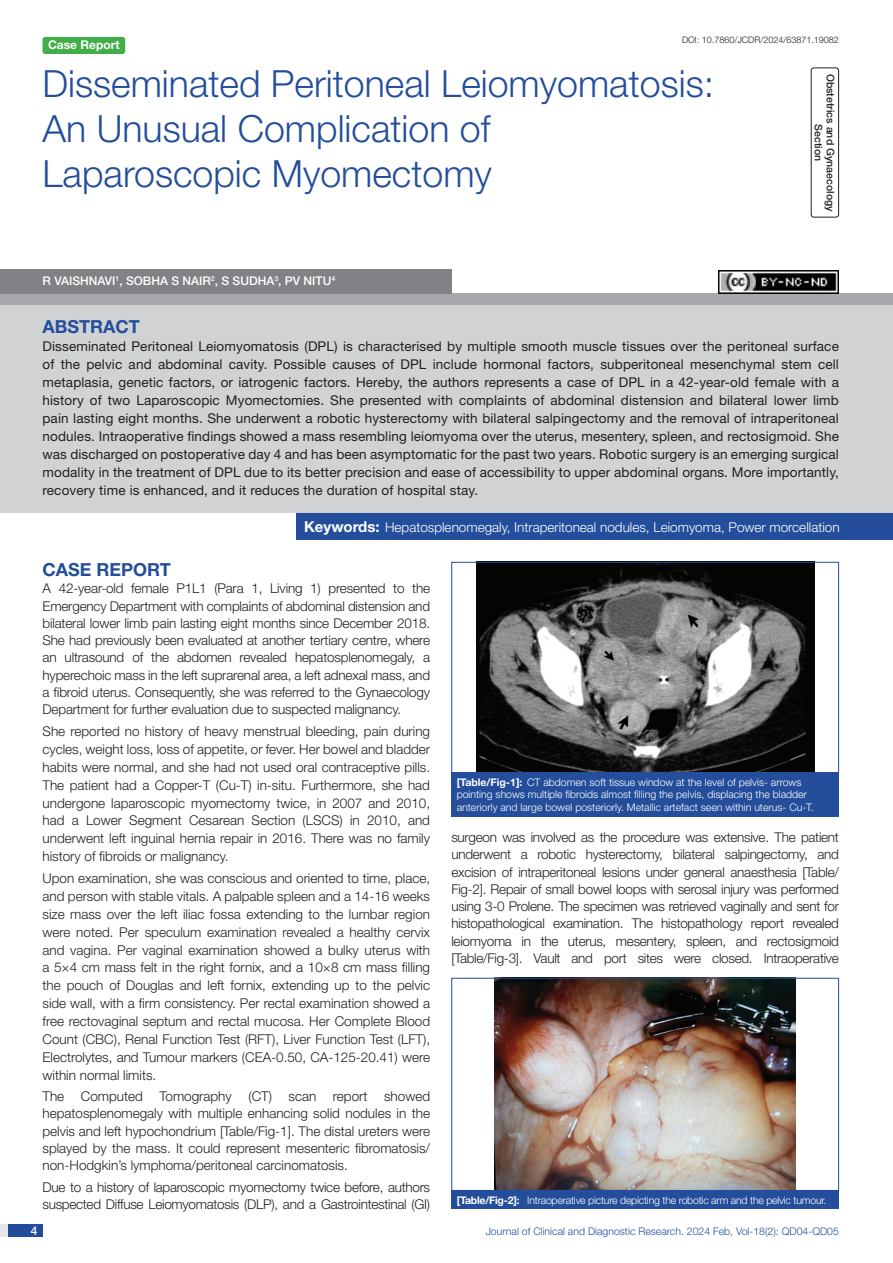
<style>
.page{position:relative;width:893px;height:1263px;background:#fff}
.page>*{position:absolute;margin:0;border:0;box-sizing:border-box;transform-origin:0 0}
.t1{font:300 37.5px/45px "Helvetica Neue";color:#244e9b}
.Heading{font:700 18px "Helvetica Neue";color:#244e9b}
.Abstract_head{font:700 18px "Helvetica Neue";color:#244e9b}
.Body_text{font:300 13.5px/17.2px "Helvetica Neue";letter-spacing:-.01em;color:#231f20;text-align:justify}
.Abstract_Text{font:13.5px/18px "Helvetica Neue";letter-spacing:.01em;color:#231f20;text-align:justify}
.Key_words{font:300 13.5px "Helvetica Neue";color:#fff}
.Author{font:500 12px "Helvetica Neue";color:#fff}
.t2{font:700 12px "Helvetica Neue";color:#fff}
.TABLE_FIG{font:300 10.5px/12.6px "Helvetica Neue";color:#fff}
.TABLE_FIG-2{font:300 10.5px "Helvetica Neue";letter-spacing:-.02em;color:#fff}
.t3{font:300 10.5px "Helvetica Neue";color:#244e9b}
.section{font:500 10.5px/12px "Helvetica Neue";color:#231f20;text-align:center}
.DOI{font:300 9px "Helvetica Neue";color:#231f20}
.s1{font-weight:700;font-size:15px}
.s2{font-weight:700}
</style>
<div class="page">
<div style="left:0;top:1224px;width:43px;height:13px;background:#e6e7e9"></div>
<div style="left:8px;top:1224px;width:35px;height:13px;background:#214c99"></div>
<div style="left:811px;top:67px;width:28px;height:150px;border:1px solid #231f20;border-radius:3px"></div>
<div style="left:43px;top:37px;width:82px;height:17px;background:#40ae49;border-radius:3px"></div>
<div style="left:296px;top:512px;width:597px;height:28px;background:#244e9b"></div>
<div style="left:0;top:293px;width:893px;height:12px;background:#a8a9ad"></div>
<div style="left:0;top:269px;width:451px;height:24px;background:#808285"></div>
<div style="left:0;top:305px;width:893px;height:207px;background:#d1d2d4"></div>
<img style="left:476px;top:564px;width:338px;height:207px">
<div style="left:451px;top:562px;width:388px;height:211px;border:1px solid #244e9b"></div>
<div style="left:451px;top:772px;width:388px;height:44px;background:#244e9b"></div>
<img style="left:495px;top:980px;width:300px;height:209px">
<div style="left:451px;top:978px;width:388px;height:213px;border:1px solid #244e9b"></div>
<div style="left:451px;top:1190px;width:388px;height:19px;background:#244e9b"></div>
<img style="left:719px;top:271px;width:120px;height:22px">
<p class="DOI" style="left:682px;top:35px;width:158px">DOI: 10.7860/JCDR/2024/63871.19082</p>
<p class="section" style="left:837px;top:74px;width:139px;rotate:90deg">OBSTETRICS AND GYNAECOLOGY<br>SECTION</p>
<p class="t2" style="left:48px;top:37px;width:73px">Case Report</p>
<p class="t1" style="left:43px;top:60px;width:673px">Disseminated Peritoneal Leiomyomatosis:<br>An Unusual Complication of<br>Laparoscopic Myomectomy</p>
<p class="Author" style="left:43px;top:274px;width:294px">R VAISHNAVI<sup>1</sup>, SOBHA S NAIR<sup>2</sup>, S SUDHA<sup>3</sup>, PV NITU<sup>4</sup></p>
<p class="Abstract_head" style="left:43px;top:316px;width:99px">ABSTRACT</p>
<p class="Abstract_Text" style="left:43px;top:337px;width:798px">Disseminated Peritoneal Leiomyomatosis (DPL) is characterised by multiple smooth muscle tissues over the peritoneal surface of the pelvic and abdominal cavity. Possible causes of DPL include hormonal factors, subperitoneal mesenchymal stem cell metaplasia, genetic factors, or iatrogenic factors. Hereby, the authors represents a case of DPL in a 42-year-old female with a history of two Laparoscopic Myomectomies. She presented with complaints of abdominal distension and bilateral lower limb pain lasting eight months. She underwent a robotic hysterectomy with bilateral salpingectomy and the removal of intraperitoneal nodules. Intraoperative findings showed a mass resembling leiomyoma over the uterus, mesentery, spleen, and rectosigmoid. She was discharged on postoperative day 4 and has been asymptomatic for the past two years. Robotic surgery is an emerging surgical modality in the treatment of DPL due to its better precision and ease of accessibility to upper abdominal organs. More importantly, recovery time is enhanced, and it reduces the duration of hospital stay.</p>
<p class="Key_words" style="left:304px;top:519px;width:537px"><span class="s1">Keywords:</span> Hepatosplenomegaly, Intraperitoneal nodules, Leiomyoma, Power morcellation</p>
<p class="Heading" style="left:43px;top:558px;width:130px">CASE REPORT</p>
<p class="Body_text" style="left:43px;top:579px;width:389px">A 42-year-old female P1L1 (Para 1, Living 1) presented to the Emergency Department with complaints of abdominal distension and bilateral lower limb pain lasting eight months since December 2018.<br>She had previously been evaluated at another tertiary centre, where an ultrasound of the abdomen revealed hepatosplenomegaly, a hyperechoic mass in the left suprarenal area, a left adnexal mass, and a fibroid uterus. Consequently, she was referred to the Gynaecology Department for further evaluation due to suspected malignancy.</p>
<p class="Body_text" style="left:43px;top:722px;width:389px;line-height:17.9px">She reported no history of heavy menstrual bleeding, pain during cycles, weight loss, loss of appetite, or fever. Her bowel and bladder habits were normal, and she had not used oral contraceptive pills.<br>The patient had a Copper-T (Cu-T) in-situ. Furthermore, she had undergone laparoscopic myomectomy twice, in 2007 and 2010, had a Lower Segment Cesarean Section (LSCS) in 2010, and underwent left inguinal hernia repair in 2016. There was no family history of fibroids or malignancy.</p>
<p class="Body_text" style="left:43px;top:869px;width:389px;line-height:17.9px">Upon examination, she was conscious and oriented to time, place, and person with stable vitals. A palpable spleen and a 14-16 weeks size mass over the left iliac fossa extending to the lumbar region were noted. Per speculum examination revealed a healthy cervix and vagina. Per vaginal examination showed a bulky uterus with a 5×4 cm mass felt in the right fornix, and a 10×8 cm mass filling the pouch of Douglas and left fornix, extending up to the pelvic side wall, with a firm consistency. Per rectal examination showed a free rectovaginal septum and rectal mucosa. Her Complete Blood Count (CBC), Renal Function Test (RFT), Liver Function Test (LFT), Electrolytes, and Tumour markers (CEA-0.50, CA-125-20.41) were within normal limits.</p>
<p class="Body_text" style="left:43px;top:1087px;width:389px">The Computed Tomography (CT) scan report showed hepatosplenomegaly with multiple enhancing solid nodules in the pelvis and left hypochondrium [Table/Fig-1]. The distal ureters were splayed by the mass. It could represent mesenteric fibromatosis/ non-Hodgkin’s lymphoma/peritoneal carcinomatosis.</p>
<p class="Body_text" style="left:43px;top:1178px;width:389px">Due to a history of laparoscopic myomectomy twice before, authors suspected Diffuse Leiomyomatosis (DLP), and a Gastrointestinal (GI)</p>
<p class="TABLE_FIG" style="left:457px;top:776px;width:359px"><span class="s2">[Table/Fig-1]:</span> CT abdomen soft tissue window at the level of pelvis- arrows pointing shows multiple fibroids almost filling the pelvis, displacing the bladder anteriorly and large bowel posteriorly. Metallic artefact seen within uterus- Cu-T.</p>
<p class="Body_text" style="left:451px;top:828px;width:389px">surgeon was involved as the procedure was extensive. The patient underwent a robotic hysterectomy, bilateral salpingectomy, and excision of intraperitoneal lesions under general anaesthesia [Table/ Fig-2]. Repair of small bowel loops with serosal injury was performed using 3-0 Prolene. The specimen was retrieved vaginally and sent for histopathological examination. The histopathology report revealed leiomyoma in the uterus, mesentery, spleen, and rectosigmoid [Table/Fig-3]. Vault and port sites were closed. Intraoperative</p>
<p class="TABLE_FIG-2" style="left:457px;top:1193px;width:371px"><span class="s2">[Table/Fig-2]:</span> Intraoperative picture depicting the robotic arm and the pelvic tumour.</p>
<p class="Author" style="left:31px;top:1223px;width:8px">4</p>
<p class="t3" style="left:486px;top:1225px;width:355px">Journal of Clinical and Diagnostic Research. 2024 Feb, Vol-18(2): QD04-QD05</p>
</div>
